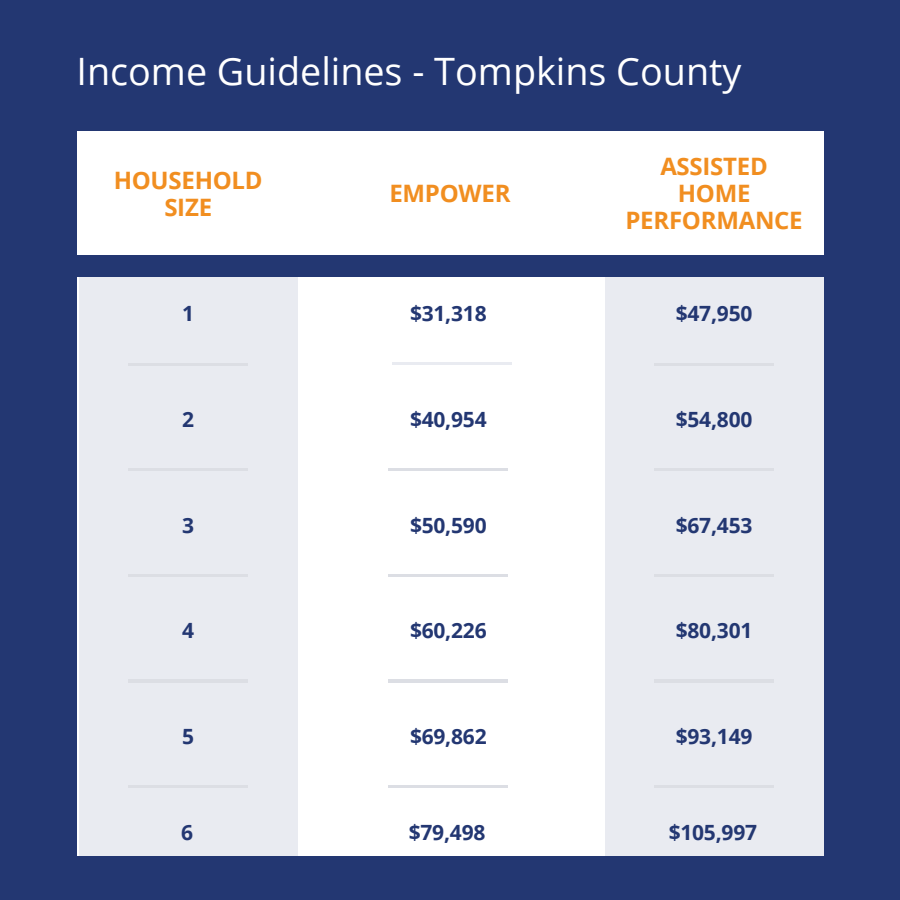
<style>
.page{position:relative;width:900px;height:900px;background:#233772}
.page>*{position:absolute;margin:0;border:0;box-sizing:border-box;transform-origin:0 0}
.t1{font:37.7px "Open Sans";color:#fff}
.t2{font:700 24px/27px "Open Sans";letter-spacing:-.01em;color:#f18e20;text-align:center}
.t3{font:700 21px "Open Sans";letter-spacing:-.01em;color:#233772}
</style>
<div class="page">
<div style="left:77px;top:278px;width:747px;height:578px;background:#fff"></div>
<div style="left:77px;top:131px;width:747px;height:124px;background:#fff"></div>
<div style="left:79px;top:278px;width:218px;height:578px;background:#e9ebf1"></div>
<div style="left:605px;top:278px;width:218px;height:578px;background:#e9ebf1"></div>
<hr style="left:654px;top:469px;width:120px;height:2px;background:#dcdee4">
<hr style="left:654px;top:363px;width:120px;height:2px;background:#dcdee4">
<hr style="left:654px;top:680px;width:120px;height:2px;background:#dcdee4">
<hr style="left:654px;top:574px;width:120px;height:2px;background:#dcdee4">
<hr style="left:654px;top:785px;width:120px;height:3px;background:#dcdee4">
<hr style="left:128px;top:469px;width:120px;height:2px;background:#dcdee4">
<hr style="left:128px;top:363px;width:120px;height:2px;background:#dcdee4">
<hr style="left:128px;top:680px;width:120px;height:2px;background:#dcdee4">
<hr style="left:128px;top:574px;width:120px;height:2px;background:#dcdee4">
<hr style="left:128px;top:785px;width:120px;height:3px;background:#dcdee4">
<hr style="left:392px;top:362px;width:120px;height:2px;background:#e9ebf1">
<hr style="left:388px;top:469px;width:120px;height:2px;background:#dcdee4">
<hr style="left:388px;top:680px;width:120px;height:2px;background:#dcdee4">
<hr style="left:388px;top:574px;width:120px;height:2px;background:#dcdee4">
<hr style="left:388px;top:785px;width:120px;height:3px;background:#dcdee4">
<h1 class="t1" style="left:77px;top:44px;width:666px">Income Guidelines - Tompkins County</h1>
<p class="t2" style="left:114px;top:166px;width:151px">HOUSEHOLD<br>SIZE</p>
<p class="t2" style="left:389px;top:180px;width:123px">EMPOWER</p>
<p class="t2" style="left:625px;top:153px;width:179px">ASSISTED<br>HOME<br>PERFORMANCE</p>
<p class="t3" style="left:182px;top:299px;width:13px">1</p>
<p class="t3" style="left:410px;top:299px;width:78px">$31,318</p>
<p class="t3" style="left:676px;top:299px;width:78px">$47,950</p>
<p class="t3" style="left:182px;top:405px;width:13px">2</p>
<p class="t3" style="left:410px;top:405px;width:78px">$40,954</p>
<p class="t3" style="left:676px;top:405px;width:78px">$54,800</p>
<p class="t3" style="left:182px;top:510px;width:13px">3</p>
<p class="t3" style="left:410px;top:510px;width:78px">$50,590</p>
<p class="t3" style="left:676px;top:510px;width:78px">$67,453</p>
<p class="t3" style="left:182px;top:616px;width:13px">4</p>
<p class="t3" style="left:410px;top:616px;width:78px">$60,226</p>
<p class="t3" style="left:676px;top:616px;width:78px">$80,301</p>
<p class="t3" style="left:182px;top:721px;width:13px">5</p>
<p class="t3" style="left:410px;top:721px;width:78px">$69,862</p>
<p class="t3" style="left:676px;top:721px;width:78px">$93,149</p>
<p class="t3" style="left:181px;top:818px;width:13px">6</p>
<p class="t3" style="left:409px;top:818px;width:78px">$79,498</p>
<p class="t3" style="left:669px;top:818px;width:90px">$105,997</p>
</div>
